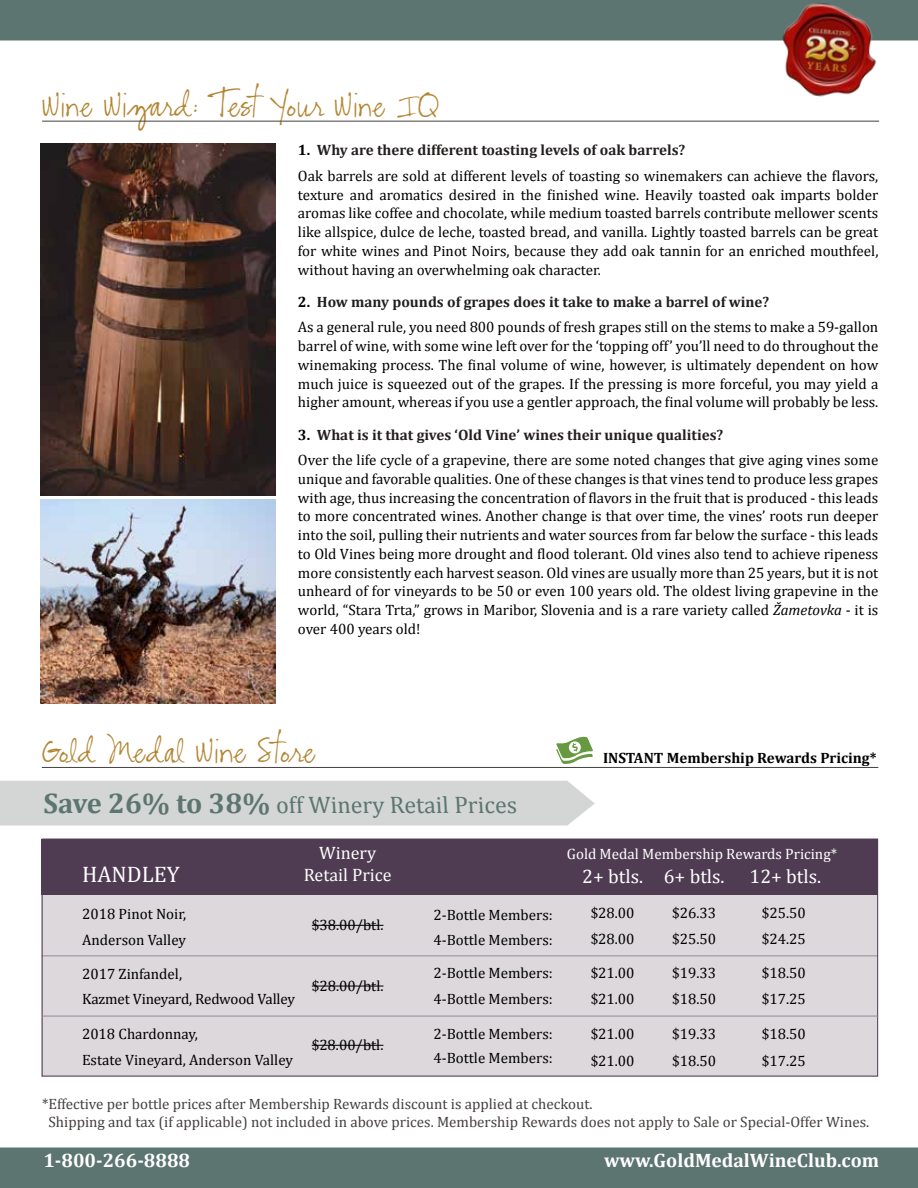
<style>
.page{position:relative;width:918px;height:1188px;background:#fff}
.page>*{position:absolute;margin:0;border:0;box-sizing:border-box;transform-origin:0 0}
.t1{font:33px "CK Alis Hand";color:#b38634}
.t2{font:24px "Cambria";color:#5d7570}
.t3{font:22.5px "Cambria";color:#fff}
.t4{font:700 19.5px "Cambria";color:#fff}
.t5{font:19.5px "Cambria";color:#fff}
.t6{font:18px/22.5px "Cambria";color:#fff;text-align:center}
.t7{font:15px/18.8px "Cambria";color:#000}
.t8{font:15px/18px "Cambria";color:#44403e}
.t9{font:15px "Cambria";color:#fff}
.t10{font:700 15px "Cambria";color:#000}
.s1{font-weight:700}
.s2{font-weight:700;color:#241f1f}
.s3{font-style:italic}
.s4{font-weight:700;font-size:28.5px}
</style>
<div class="page">
<div style="left:0;top:0;width:918px;height:40px;background:#5d7570"></div>
<div style="left:0;top:1148px;width:918px;height:40px;background:#5d7570"></div>
<hr style="left:42px;top:121px;width:837px;height:1px;background:#44403e">
<img style="left:776px;top:0;width:108px;height:97px">
<svg style="left:556px;top:737px;width:37px;height:27px"></svg>
<hr style="left:42px;top:767px;width:836px;height:1px;background:#44403e">
<div style="left:0;top:781px;width:595px;height:45px;background:#d3d6d5"></div>
<div style="left:42px;top:839px;width:836px;height:237px;background:#dcd8dc"></div>
<div style="left:42px;top:839px;width:836px;height:55px;background:#503c52"></div>
<hr style="left:42px;top:955px;width:836px;height:1px;background:#958a97">
<div style="left:42px;top:839px;width:836px;height:237px;border:1px solid #503c52"></div>
<hr style="left:312px;top:925px;width:72px;height:1px;background:#000">
<hr style="left:312px;top:986px;width:72px;height:1px;background:#000">
<hr style="left:42px;top:1016px;width:836px;height:1px;background:#958a97">
<hr style="left:312px;top:1045px;width:71px;height:1px;background:#000">
<img style="left:40px;top:144px;width:235px;height:352px">
<img style="left:40px;top:499px;width:235px;height:204px">
<h1 class="t1" style="left:42px;top:86px;width:398px">Wine Wizard: Test Your Wine IQ</h1>
<p class="t7" style="left:298px;top:137px;width:582px;line-height:25.5px"><span class="s1">1.</span> <span class="s2">Why are there different toasting levels of oak barrels?<br></span>Oak barrels are sold at different levels of toasting so winemakers can achieve the flavors,</p>
<p class="t7" style="left:298px;top:185px;width:582px;text-align:justify">texture and aromatics desired in the finished wine. Heavily toasted oak imparts bolder aromas like coffee and chocolate, while medium toasted barrels contribute mellower scents like allspice, dulce de leche, toasted bread, and vanilla. Lightly toasted barrels can be great for white wines and Pinot Noirs, because they add oak tannin for an enriched mouthfeel, without having an overwhelming oak character.</p>
<p class="t7" style="left:298px;top:289px;width:582px;line-height:25.5px"><span class="s1">2.</span> <span class="s2">How many pounds of grapes does it take to make a barrel of wine?<br></span>As a general rule, you need 800 pounds of fresh grapes still on the stems to make a 59-gallon</p>
<p class="t7" style="left:298px;top:337px;width:582px;text-align:justify">barrel of wine, with some wine left over for the ‘topping off’ you’ll need to do throughout the winemaking process. The final volume of wine, however, is ultimately dependent on how much juice is squeezed out of the grapes. If the pressing is more forceful, you may yield a higher amount, whereas if you use a gentler approach, the final volume will probably be less.</p>
<p class="t7" style="left:298px;top:422px;width:582px;line-height:25.5px"><span class="s1">3.</span> <span class="s2">What is it that gives ‘Old Vine’ wines their unique qualities?<br></span>Over the life cycle of a grapevine, there are some noted changes that give aging vines some</p>
<p class="t7" style="left:298px;top:469px;width:582px;text-align:justify">unique and favorable qualities. One of these changes is that vines tend to produce less grapes with age, thus increasing the concentration of flavors in the fruit that is produced - this leads to more concentrated wines. Another change is that over time, the vines’ roots run deeper into the soil, pulling their nutrients and water sources from far below the surface - this leads to Old Vines being more drought and flood tolerant. Old vines also tend to achieve ripeness more consistently each harvest season. Old vines are usually more than 25 years, but it is not unheard of for vineyards to be 50 or even 100 years old. The oldest living grapevine in the world, “Stara Trta,” grows in Maribor, Slovenia and is a rare variety called <span class="s3">Žametovka</span> - it is over 400 years old!</p>
<h1 class="t1" style="left:42px;top:732px;width:275px">Gold Medal Wine Store</h1>
<h2 class="t2" style="left:43px;top:790px;width:483px"><span class="s4">Save 2 6 % to 3 8 %</span> offWineryRetailPrices</h2>
<p class="t10" style="left:603px;top:747px;width:275px">INSTANT Membership Rewards Pricing*</p>
<p class="t6" style="left:304px;top:841px;width:89px">Winery<br>Retail Price</p>
<p class="t9" style="left:567px;top:845px;width:272px">Gold Medal Membership Rewards Pricing*</p>
<h3 class="t5" style="left:582px;top:864px;width:144px">2+ btls. 6+ btls.</h3>
<h3 class="t5" style="left:750px;top:864px;width:73px">12+ btls.</h3>
<p class="t7" style="left:591px;top:903px;width:45px">$28.00</p>
<p class="t7" style="left:672px;top:903px;width:45px">$26.33</p>
<p class="t7" style="left:762px;top:903px;width:45px">$25.50</p>
<p class="t7" style="left:591px;top:930px;width:45px">$28.00</p>
<p class="t7" style="left:672px;top:930px;width:45px">$25.50</p>
<p class="t7" style="left:762px;top:930px;width:45px">$24.25</p>
<p class="t7" style="left:591px;top:963px;width:45px">$21.00</p>
<p class="t7" style="left:672px;top:963px;width:45px">$19.33</p>
<p class="t7" style="left:762px;top:963px;width:45px">$18.50</p>
<p class="t7" style="left:591px;top:990px;width:45px">$21.00</p>
<p class="t7" style="left:672px;top:990px;width:45px">$18.50</p>
<p class="t7" style="left:762px;top:990px;width:45px">$17.25</p>
<h3 class="t3" style="left:82px;top:861px;width:99px">HANDLEY</h3>
<p class="t7" style="left:433px;top:902px;width:121px;line-height:25.3px">2-Bottle Members:<br>4-Bottle Members:</p>
<p class="t7" style="left:433px;top:960px;width:121px;line-height:26.4px">2-Bottle Members:<br>4-Bottle Members:</p>
<p class="t7" style="left:82px;top:902px;width:106px;line-height:25.5px">2018 Pinot Noir,<br>Anderson Valley</p>
<p class="t7" style="left:312px;top:916px;width:73px">$38.00/btl.</p>
<p class="t7" style="left:312px;top:976px;width:73px">$28.00/btl.</p>
<p class="t7" style="left:82px;top:1022px;width:213px;line-height:25.5px">2018 Chardonnay,<br>Estate Vineyard, Anderson Valley</p>
<p class="t7" style="left:312px;top:1036px;width:73px">$28.00/btl.</p>
<p class="t7" style="left:433px;top:1022px;width:121px;line-height:23.9px">2-Bottle Members:<br>4-Bottle Members:</p>
<p class="t7" style="left:591px;top:1025px;width:45px">$21.00</p>
<p class="t7" style="left:672px;top:1025px;width:45px">$19.33</p>
<p class="t7" style="left:762px;top:1025px;width:45px">$18.50</p>
<p class="t7" style="left:82px;top:961px;width:215px;line-height:25.5px">2017 Zinfandel,<br>Kazmet Vineyard, Redwood Valley</p>
<p class="t7" style="left:591px;top:1051px;width:45px">$21.00</p>
<p class="t7" style="left:672px;top:1051px;width:45px">$18.50</p>
<p class="t7" style="left:762px;top:1051px;width:45px">$17.25</p>
<p class="t8" style="left:48px;top:1095px;width:822px;text-indent:-6px">*Effective per bottle prices after Membership Rewards discount is applied at checkout.<br>Shipping and tax (if applicable) not included in above prices. Membership Rewards does not apply to Sale or Special-Offer Wines.</p>
<h3 class="t4" style="left:43px;top:1147px;width:148px">1-800-266-8888</h3>
<h3 class="t4" style="left:604px;top:1147px;width:277px">www.GoldMedalWineClub.com</h3>
</div>
